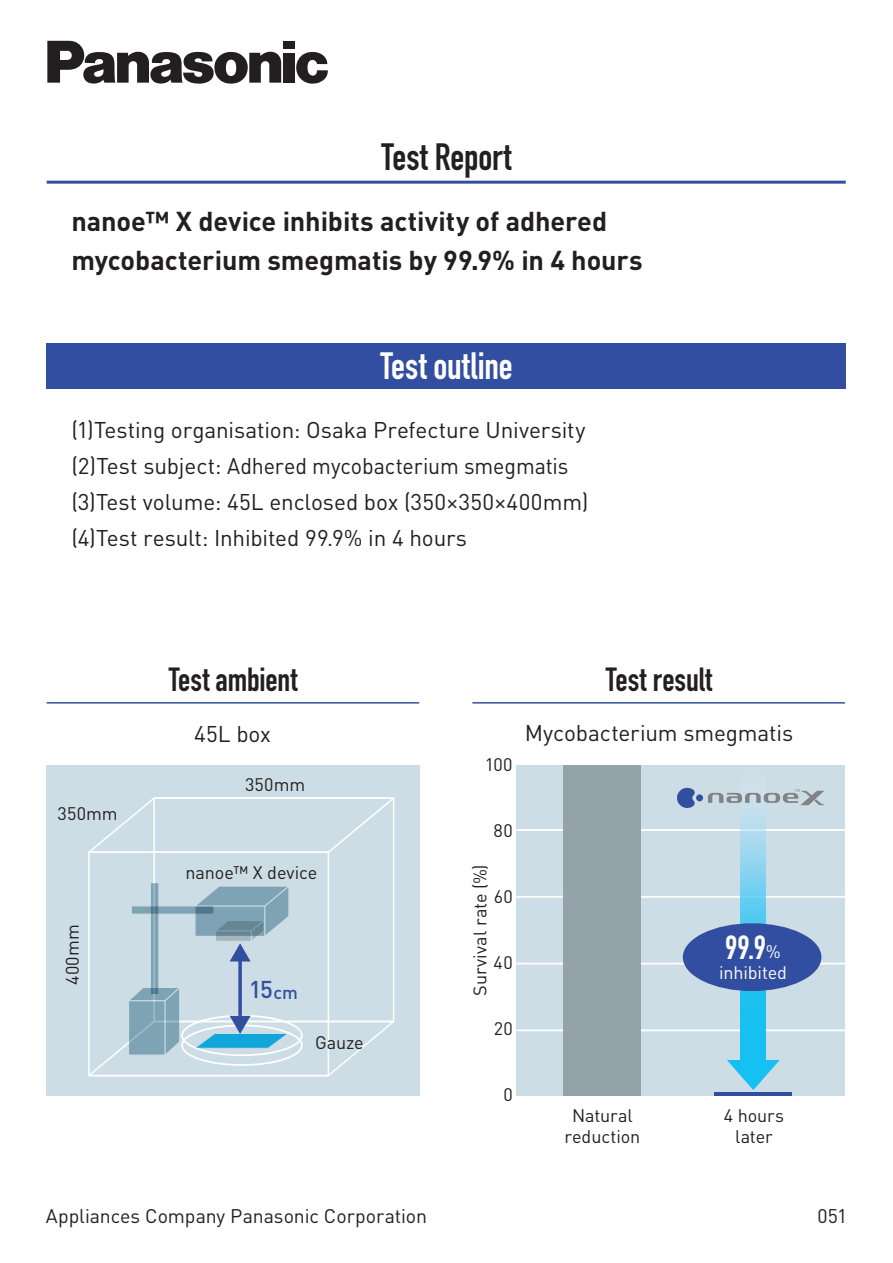
<style>
.page{position:relative;width:893px;height:1263px;background:#fff}
.page>*{position:absolute;margin:0;border:0;box-sizing:border-box;transform-origin:0 0}
.t1{font:700 37.5px "DIN Condensed";color:#fff}
.t2{font:700 37.5px "DIN Condensed";letter-spacing:-.005em;color:#231f20}
.t3{font:700 33px "DIN Condensed";letter-spacing:-.005em;color:#231f20}
.t4{font:700 33px "DIN Condensed";color:#fff}
.t5{font:700 27px/38.5px "DINOT";letter-spacing:-.005em;color:#231f20}
.t6{font:500 24px "DINOT";color:#324ea1}
.t7{font:22.5px/36px "DINOT";letter-spacing:-.005em;color:#231f20}
.t8{font:19.5px "DINOT";letter-spacing:-.005em;color:#231f20}
.t9{font:18px/21px "DINOT";letter-spacing:-.005em;color:#231f20;text-align:center}
.t10{font:18px "DINOT";letter-spacing:-.005em;color:#fff}
.s1{font-size:18px}
.s2{font-family:"DINOT";font-weight:400;font-size:18px}
</style>
<div class="page">
<div style="left:516px;top:765px;width:329px;height:330px;background:#cddde6"></div>
<hr style="left:516px;top:829px;width:329px;height:2px;background:#fff">
<hr style="left:516px;top:896px;width:329px;height:2px;background:#fff">
<hr style="left:516px;top:963px;width:329px;height:1px;background:#fff">
<hr style="left:516px;top:1029px;width:329px;height:2px;background:#fff">
<div style="left:47px;top:344px;width:799px;height:45px;background:#324ea1"></div>
<div style="left:46px;top:765px;width:373px;height:330px;background:#cddde6"></div>
<svg style="left:89px;top:798px;width:306px;height:56px"></svg>
<div style="left:88px;top:851px;width:241px;height:225px;border:2px solid #fff"></div>
<div style="left:153px;top:797px;width:241px;height:225px;border:2px solid #fff"></div>
<hr style="left:714px;top:1092px;width:78px;height:3px;background:#324ea1">
<svg style="left:741px;top:814px;width:25px;height:246px;background:#5eccf0"></svg>
<svg style="left:727px;top:1060px;width:53px;height:30px"></svg>
<hr style="left:47px;top:181px;width:799px;height:3px;background:#324ea1">
<hr style="left:47px;top:702px;width:372px;height:2px;background:#324ea1">
<hr style="left:472px;top:702px;width:373px;height:2px;background:#324ea1">
<div style="left:696px;top:794px;width:7px;height:7px;background:#324ea1;border-radius:50%"></div>
<svg style="left:677px;top:788px;width:18px;height:20px"></svg>
<svg style="left:708px;top:789px;width:116px;height:16px"></svg>
<div style="left:683px;top:923px;width:138px;height:68px;background:#324ea1;border-radius:50%"></div>
<svg style="left:47px;top:41px;width:234px;height:43px"></svg>
<div style="left:283px;top:53px;width:12px;height:30px;background:#231f20"></div>
<div style="left:283px;top:41px;width:12px;height:8px;background:#231f20"></div>
<svg style="left:296px;top:52px;width:32px;height:32px"></svg>
<div style="left:130px;top:905px;width:85px;height:10px;background:#7ea3b5;border:1px solid #fff"></div>
<svg style="left:238px;top:961px;width:4px;height:25px"></svg>
<svg style="left:150px;top:882px;width:10px;height:104px"></svg>
<svg style="left:88px;top:986px;width:307px;height:91px"></svg>
<svg style="left:193px;top:886px;width:96px;height:75px"></svg>
<div style="left:563px;top:765px;width:78px;height:330px;background:#94a2aa"></div>
<h1 class="t2" style="left:382px;top:131px;width:131px">Test Report</h1>
<p class="t5" style="left:71px;top:202px;width:573px">nanoe™ X device inhibits activity of adhered mycobacterium smegmatis by 99.9% in 4 hours</p>
<h1 class="t1" style="left:380px;top:340px;width:134px">Test outline</h1>
<p class="t7" style="left:71px;top:411px;width:519px">(1)Testing organisation: Osaka Prefecture University (2)Test subject: Adhered mycobacterium smegmatis (3)Test volume: 45L enclosed box (350×350×400mm) (4)Test result: Inhibited 99.9% in 4 hours</p>
<h2 class="t3" style="left:169px;top:657px;width:130px">Test ambient</h2>
<h2 class="t3" style="left:606px;top:657px;width:108px">Test result</h2>
<p class="t9" style="left:58px;top:803px;width:62px">350mm</p>
<p class="t9" style="left:61px;top:985px;width:62px;rotate:-90deg">400mm</p>
<p class="t7" style="left:194px;top:715px;width:78px">45L box</p>
<p class="t9" style="left:245px;top:774px;width:62px">350mm</p>
<p class="t9" style="left:185px;top:861px;width:134px">nanoe™ X device</p>
<p class="t6" style="left:249px;top:974px;width:51px">15<span class="s1">cm</span></p>
<p class="t9" style="left:315px;top:1031px;width:50px">Gauze</p>
<p class="t9" style="left:485px;top:754px;width:29px">100</p>
<p class="t7" style="left:525px;top:715px;width:270px">Mycobacterium smegmatis</p>
<p class="t9" style="left:494px;top:820px;width:21px">80</p>
<p class="t9" style="left:469px;top:996px;width:133px;rotate:-90deg">Survival rate (%)</p>
<p class="t9" style="left:494px;top:886px;width:21px">60</p>
<p class="t9" style="left:493px;top:952px;width:21px">40</p>
<p class="t9" style="left:494px;top:1018px;width:21px">20</p>
<h2 class="t4" style="left:725px;top:925px;width:57px">99.9<span class="s2">%</span></h2>
<p class="t10" style="left:719px;top:962px;width:70px">inhibited</p>
<p class="t9" style="left:503px;top:1084px;width:11px">0</p>
<p class="t9" style="left:564px;top:1104px;width:77px">Natural reduction</p>
<p class="t9" style="left:724px;top:1104px;width:62px">4 hours later</p>
<p class="t8" style="left:46px;top:1204px;width:383px">Appliances Company Panasonic Corporation</p>
<p class="t8" style="left:818px;top:1204px;width:31px">051</p>
</div>
